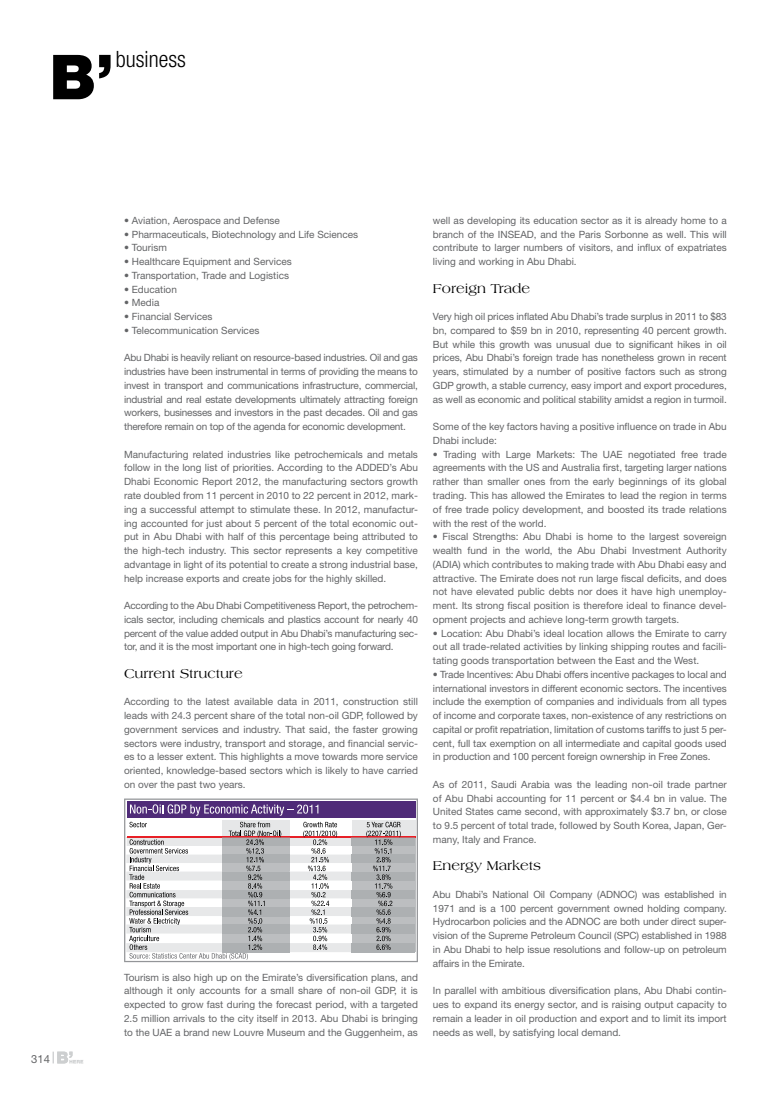
<style>
.page{position:relative;width:780px;height:1099px;background:#fff}
.page>*{position:absolute;margin:0;border:0;box-sizing:border-box;transform-origin:0 0}
.t1{font:300 condensed 22.5px "Helvetica Neue";color:#000}
.t2{font:13.75px "Americana Std";color:#000}
.t3{font:11.25px "Helvetica Neue";color:#636466}
.t4{font:10px/13.8px "Helvetica Neue";color:#636466;text-align:justify}
</style>
<div class="page">
<svg style="left:53px;top:55px;width:58px;height:44px"></svg>
<svg style="left:124px;top:798px;width:294px;height:164px"></svg>
<div style="left:127px;top:801px;width:288px;height:16px;background:#4f2b78"></div>
<svg style="left:130px;top:804px;width:188px;height:11px"></svg>
<svg style="left:126px;top:821px;width:289px;height:138px"></svg>
<svg style="left:53px;top:1051px;width:30px;height:12px"></svg>
<p class="t3" style="left:31px;top:1052px;width:20px">314</p>
<h1 class="t1" style="left:116px;top:46px;width:71px">business</h1>
<p class="t4" style="left:124px;top:213px;width:157px">• Aviation, Aerospace and Defense</p>
<p class="t4" style="left:124px;top:227px;width:235px">• Pharmaceuticals, Biotechnology and Life Sciences</p>
<p class="t4" style="left:124px;top:241px;width:44px">• Tourism</p>
<p class="t4" style="left:124px;top:254px;width:169px">• Healthcare Equipment and Services</p>
<p class="t4" style="left:124px;top:268px;width:166px">• Transportation, Trade and Logistics</p>
<p class="t4" style="left:124px;top:282px;width:54px">• Education</p>
<p class="t4" style="left:124px;top:296px;width:37px">• Media</p>
<p class="t4" style="left:124px;top:309px;width:90px">• Financial Services</p>
<p class="t4" style="left:124px;top:323px;width:137px">• Telecommunication Services</p>
<p class="t4" style="left:124px;top:351px;width:295px">Abu Dhabi is heavily reliant on resource-based industries. Oil and gas industries have been instrumental in terms of providing the means to invest in transport and communications infrastructure, commercial, industrial and real estate developments ultimately attracting foreign workers, businesses and investors in the past decades. Oil and gas therefore remain on top of the agenda for economic development.</p>
<p class="t4" style="left:124px;top:447px;width:295px">Manufacturing related industries like petrochemicals and metals follow in the long list of priorities. According to the ADDED’s Abu Dhabi Economic Report 2012, the manufacturing sectors growth rate doubled from 11 percent in 2010 to 22 percent in 2012, mark&shy;ing a successful attempt to stimulate these. In 2012, manufactur&shy;ing accounted for just about 5 percent of the total economic out&shy;put in Abu Dhabi with half of this percentage being attributed to the high-tech industry. This sector represents a key competitive advantage in light of its potential to create a strong industrial base, help increase exports and create jobs for the highly skilled.</p>
<p class="t4" style="left:124px;top:598px;width:295px">According to the Abu Dhabi Competitiveness Report, the petrochem&shy;icals sector, including chemicals and plastics account for nearly 40 percent of the value added output in Abu Dhabi’s manufacturing sec&shy;tor, and it is the most important one in high-tech going forward.</p>
<h2 class="t2" style="left:124px;top:665px;width:120px">Current Structure</h2>
<p class="t4" style="left:124px;top:694px;width:295px">According to the latest available data in 2011, construction still leads with 24.3 percent share of the total non-oil GDP, followed by government services and industry. That said, the faster growing sectors were industry, transport and storage, and financial servic&shy;es to a lesser extent. This highlights a move towards more service oriented, knowledge-based sectors which is likely to have carried on over the past two years.</p>
<p class="t4" style="left:124px;top:969px;width:295px">Tourism is also high up on the Emirate’s diversification plans, and although it only accounts for a small share of non-oil GDP, it is expected to grow fast during the forecast period, with a targeted 2.5 million arrivals to the city itself in 2013. Abu Dhabi is bringing to the UAE a brand new Louvre Museum and the Guggenheim, as</p>
<p class="t4" style="left:433px;top:213px;width:295px">well as developing its education sector as it is already home to a branch of the INSEAD, and the Paris Sorbonne as well. This will contribute to larger numbers of visitors, and influx of expatriates living and working in Abu Dhabi.</p>
<h2 class="t2" style="left:433px;top:280px;width:99px">Foreign Trade</h2>
<p class="t4" style="left:433px;top:309px;width:295px">Very high oil prices inflated Abu Dhabi’s trade surplus in 2011 to $83 bn, compared to $59 bn in 2010, representing 40 percent growth.<br>But while this growth was unusual due to significant hikes in oil prices, Abu Dhabi’s foreign trade has nonetheless grown in recent years, stimulated by a number of positive factors such as strong GDP growth, a stable currency, easy import and export procedures, as well as economic and political stability amidst a region in turmoil.</p>
<p class="t4" style="left:433px;top:419px;width:295px">Some of the key factors having a positive influence on trade in Abu<br>Dhabi include:</p>
<p class="t4" style="left:433px;top:447px;width:295px">• Trading with Large Markets: The UAE negotiated free trade agreements with the US and Australia first, targeting larger nations rather than smaller ones from the early beginnings of its global trading. This has allowed the Emirates to lead the region in terms of free trade policy development, and boosted its trade relations with the rest of the world.</p>
<p class="t4" style="left:433px;top:529px;width:295px">• Fiscal Strengths: Abu Dhabi is home to the largest sovereign wealth fund in the world, the Abu Dhabi Investment Authority (ADIA) which contributes to making trade with Abu Dhabi easy and attractive. The Emirate does not run large fiscal deficits, and does not have elevated public debts nor does it have high unemploy&shy;ment. Its strong fiscal position is therefore ideal to finance devel&shy;opment projects and achieve long-term growth targets.</p>
<p class="t4" style="left:433px;top:626px;width:295px">• Location: Abu Dhabi’s ideal location allows the Emirate to carry out all trade-related activities by linking shipping routes and facili&shy;tating goods transportation between the East and the West.</p>
<p class="t4" style="left:433px;top:667px;width:295px">• Trade Incentives: Abu Dhabi offers incentive packages to local and international investors in different economic sectors. The incentives include the exemption of companies and individuals from all types of income and corporate taxes, non-existence of any restrictions on capital or profit repatriation, limitation of customs tariffs to just 5 per&shy;cent, full tax exemption on all intermediate and capital goods used in production and 100 percent foreign ownership in Free Zones.</p>
<p class="t4" style="left:433px;top:777px;width:295px">As of 2011, Saudi Arabia was the leading non-oil trade partner of Abu Dhabi accounting for 11 percent or $4.4 bn in value. The United States came second, with approximately $3.7 bn, or close to 9.5 percent of total trade, followed by South Korea, Japan, Ger&shy;many, Italy and France.</p>
<h2 class="t2" style="left:433px;top:858px;width:110px">Energy Markets</h2>
<p class="t4" style="left:433px;top:887px;width:295px">Abu Dhabi’s National Oil Company (ADNOC) was established in 1971 and is a 100 percent government owned holding company.<br>Hydrocarbon policies and the ADNOC are both under direct super&shy;vision of the Supreme Petroleum Council (SPC) established in 1988 in Abu Dhabi to help issue resolutions and follow-up on petroleum affairs in the Emirate.</p>
<p class="t4" style="left:433px;top:983px;width:295px">In parallel with ambitious diversification plans, Abu Dhabi contin&shy;ues to expand its energy sector, and is raising output capacity to remain a leader in oil production and export and to limit its import needs as well, by satisfying local demand.</p>
</div>
